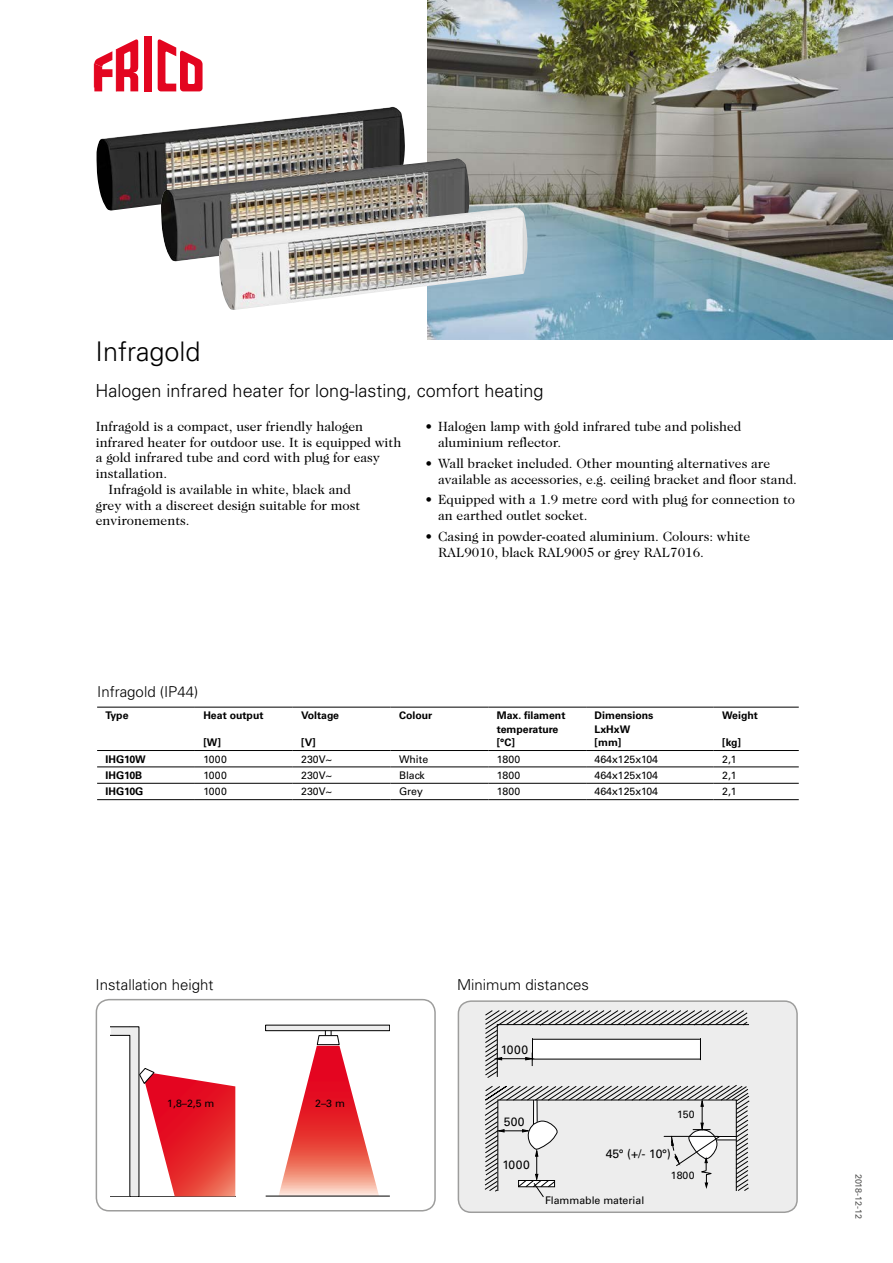
<style>
.page{position:relative;width:893px;height:1263px;background:#fff}
.page>*{position:absolute;margin:0;border:0;box-sizing:border-box;transform-origin:0 0}
.t1{font:300 27px "Univers";color:#000}
.t2{font:300 18px "Univers";color:#000}
.t3{font:300 15px "Univers";color:#000}
.t4{font:13.5px/16.2px "Caslon Two Twenty Four";color:#000}
.t5{font:12.15px "Univers";letter-spacing:.02em;color:#000}
.t6{font:10.5px "Univers";color:#000}
.t7{font:700 10.5px/13.5px "Univers";color:#000}
.t8{font:9px "Univers";letter-spacing:-.015em;color:#525251}
</style>
<div class="page">
<img style="left:96px;top:107px;width:309px;height:104px">
<img style="left:427px;top:0;width:466px;height:339px">
<div style="left:266px;top:1025px;width:124px;height:6px;background:#ededed"></div>
<hr style="left:266px;top:1196px;width:124px;height:1px;background:#000">
<svg style="left:279px;top:1030px;width:100px;height:166px"></svg>
<svg style="left:111px;top:1027px;width:124px;height:170px"></svg>
<img style="left:161px;top:159px;width:309px;height:102px">
<img style="left:219px;top:207px;width:308px;height:103px">
<div style="left:96px;top:999px;width:340px;height:212px;border:2px solid #9d9d9c;border-radius:13px"></div>
<div style="left:458px;top:1001px;width:339px;height:211px;background:#ededed;border-radius:13px"></div>
<div style="left:458px;top:1000px;width:340px;height:213px;border:2px solid #9d9d9c;border-radius:13px"></div>
<svg style="left:485px;top:1010px;width:264px;height:187px"></svg>
<hr style="left:97px;top:707px;width:98px;height:1px;background:#000">
<hr style="left:195px;top:707px;width:98px;height:1px;background:#000">
<hr style="left:293px;top:707px;width:98px;height:1px;background:#000">
<hr style="left:391px;top:707px;width:97px;height:1px;background:#000">
<hr style="left:488px;top:707px;width:98px;height:1px;background:#000">
<hr style="left:586px;top:707px;width:128px;height:1px;background:#000">
<hr style="left:714px;top:707px;width:85px;height:1px;background:#000">
<hr style="left:97px;top:750px;width:98px;height:1px;background:#000">
<hr style="left:195px;top:750px;width:98px;height:1px;background:#000">
<hr style="left:293px;top:750px;width:98px;height:1px;background:#000">
<hr style="left:391px;top:750px;width:97px;height:1px;background:#000">
<hr style="left:488px;top:750px;width:98px;height:1px;background:#000">
<hr style="left:586px;top:750px;width:128px;height:1px;background:#000">
<hr style="left:714px;top:750px;width:85px;height:1px;background:#000">
<hr style="left:97px;top:767px;width:98px;height:1px;background:#000">
<hr style="left:195px;top:767px;width:98px;height:1px;background:#000">
<hr style="left:293px;top:767px;width:98px;height:1px;background:#000">
<hr style="left:391px;top:767px;width:97px;height:1px;background:#000">
<hr style="left:488px;top:767px;width:98px;height:1px;background:#000">
<hr style="left:586px;top:767px;width:128px;height:1px;background:#000">
<hr style="left:714px;top:767px;width:85px;height:1px;background:#000">
<hr style="left:97px;top:783px;width:98px;height:1px;background:#000">
<hr style="left:195px;top:783px;width:98px;height:1px;background:#000">
<hr style="left:293px;top:783px;width:98px;height:1px;background:#000">
<hr style="left:391px;top:783px;width:97px;height:1px;background:#000">
<hr style="left:488px;top:783px;width:98px;height:1px;background:#000">
<hr style="left:586px;top:783px;width:128px;height:1px;background:#000">
<hr style="left:714px;top:783px;width:85px;height:1px;background:#000">
<hr style="left:97px;top:799px;width:98px;height:1px;background:#000">
<hr style="left:195px;top:799px;width:98px;height:1px;background:#000">
<hr style="left:293px;top:799px;width:98px;height:1px;background:#000">
<hr style="left:391px;top:799px;width:97px;height:1px;background:#000">
<hr style="left:488px;top:799px;width:98px;height:1px;background:#000">
<hr style="left:586px;top:799px;width:128px;height:1px;background:#000">
<hr style="left:714px;top:799px;width:85px;height:1px;background:#000">
<div style="left:144px;top:36px;width:8px;height:55px;background:#e30520"></div>
<svg style="left:158px;top:39px;width:45px;height:52px"></svg>
<svg style="left:94px;top:39px;width:44px;height:52px"></svg>
<h1 class="t1" style="left:96px;top:335px;width:107px">Infragold</h1>
<h2 class="t2" style="left:96px;top:380px;width:449px">Halogen infrared heater for long-lasting, comfort heating</h2>
<p class="t4" style="left:438px;top:418px;width:305px;text-indent:-13px">• Halogen lamp with gold infrared tube and polished aluminium reflector.</p>
<p class="t4" style="left:438px;top:455px;width:360px;text-indent:-13px">• Wall bracket included. Other mounting alternatives are available as accessories, e.g. ceiling bracket and floor stand.</p>
<p class="t4" style="left:438px;top:491px;width:359px;text-indent:-13px">• Equipped with a 1.9 metre cord with plug for connection to an earthed outlet socket.</p>
<p class="t4" style="left:438px;top:528px;width:314px;text-indent:-13px">• Casing in powder-coated aluminium. Colours: white<br>RAL9010, black RAL9005 or grey RAL7016.</p>
<p class="t4" style="left:96px;top:418px;width:269px">Infragold is a compact, user friendly halogen</p>
<p class="t4" style="left:96px;top:434px;width:307px">infrared heater for outdoor use. It is equipped with</p>
<p class="t4" style="left:96px;top:449px;width:286px">a gold infrared tube and cord with plug for easy</p>
<p class="t4" style="left:96px;top:465px;width:73px">installation.</p>
<p class="t4" style="left:109px;top:481px;width:244px">Infragold is available in white, black and</p>
<p class="t4" style="left:96px;top:497px;width:266px">grey with a discreet design suitable for most</p>
<p class="t4" style="left:96px;top:513px;width:95px">environements.</p>
<p class="t3" style="left:97px;top:683px;width:102px">Infragold (IP44)</p>
<p class="t7" style="left:106px;top:709px;width:24px">Type</p>
<p class="t7" style="left:203px;top:709px;width:62px">Heat output</p>
<p class="t7" style="left:203px;top:736px;width:19px">[W]</p>
<p class="t7" style="left:301px;top:709px;width:39px">Voltage</p>
<p class="t7" style="left:301px;top:736px;width:16px">[V]</p>
<p class="t7" style="left:399px;top:709px;width:35px">Colour</p>
<p class="t7" style="left:497px;top:709px;width:70px">Max. filament temperature [°C]</p>
<p class="t7" style="left:595px;top:709px;width:60px">Dimensions<br>LxHxW [mm]</p>
<p class="t7" style="left:722px;top:709px;width:37px">Weight</p>
<p class="t7" style="left:722px;top:736px;width:20px">[kg]</p>
<p class="t7" style="left:106px;top:752px;width:42px">IHG10W</p>
<p class="t6" style="left:203px;top:753px;width:25px">1000</p>
<p class="t6" style="left:301px;top:753px;width:32px">230V~</p>
<p class="t6" style="left:399px;top:753px;width:31px">White</p>
<p class="t6" style="left:497px;top:753px;width:25px">1800</p>
<p class="t6" style="left:595px;top:753px;width:65px">464x125x104</p>
<p class="t6" style="left:722px;top:753px;width:16px">2,1</p>
<p class="t7" style="left:106px;top:769px;width:38px">IHG10B</p>
<p class="t6" style="left:203px;top:769px;width:25px">1000</p>
<p class="t6" style="left:301px;top:769px;width:32px">230V~</p>
<p class="t6" style="left:399px;top:769px;width:27px">Black</p>
<p class="t6" style="left:497px;top:769px;width:25px">1800</p>
<p class="t6" style="left:595px;top:769px;width:65px">464x125x104</p>
<p class="t6" style="left:722px;top:769px;width:16px">2,1</p>
<p class="t7" style="left:106px;top:785px;width:39px">IHG10G</p>
<p class="t6" style="left:203px;top:785px;width:25px">1000</p>
<p class="t6" style="left:301px;top:785px;width:32px">230V~</p>
<p class="t6" style="left:399px;top:785px;width:25px">Grey</p>
<p class="t6" style="left:497px;top:785px;width:25px">1800</p>
<p class="t6" style="left:595px;top:785px;width:65px">464x125x104</p>
<p class="t6" style="left:722px;top:785px;width:16px">2,1</p>
<p class="t3" style="left:96px;top:976px;width:119px">Installation height</p>
<p class="t3" style="left:457px;top:976px;width:133px">Minimum distances</p>
<p class="t6" style="left:167px;top:1097px;width:49px">1,8–2,5 m</p>
<p class="t6" style="left:315px;top:1097px;width:31px">2–3 m</p>
<p class="t5" style="left:501px;top:1043px;width:29px">1000</p>
<p class="t5" style="left:504px;top:1114px;width:22px">500</p>
<p class="t5" style="left:503px;top:1157px;width:29px">1000</p>
<p class="t6" style="left:677px;top:1108px;width:19px">150</p>
<p class="t5" style="left:606px;top:1147px;width:67px">45° (+/- 10°)</p>
<p class="t6" style="left:545px;top:1194px;width:101px">Flammable material</p>
<p class="t6" style="left:671px;top:1169px;width:25px">1800</p>
<p class="t8" style="left:864px;top:1174px;width:47px;rotate:90deg">2018-12-12</p>
</div>
